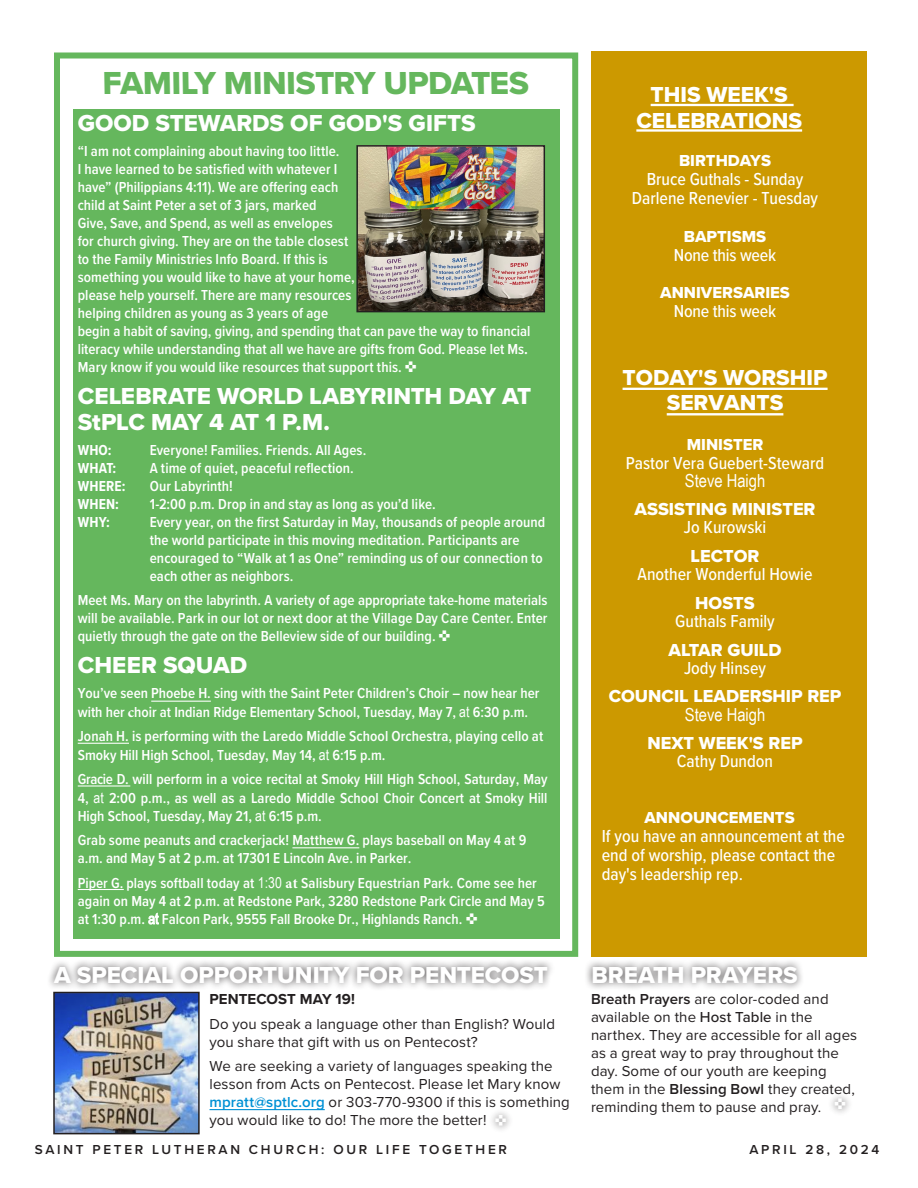
<style>
.page{position:relative;width:918px;height:1188px;background:#fff}
.page>*{position:absolute;margin:0;border:0;box-sizing:border-box;transform-origin:0 0}
.ARTICLE-3-BODY{font:33px "Proxima Nova Extrabld";color:#65b75d}
.ARTICLE-3-BODY-2{font:24px/25.5px "Proxima Nova Extrabld";color:#fff}
.t1{font:22.5px/25.5px "Proxima Nova Extrabld";color:#fff;text-align:center}
.t2{font:500 18px/18.9px "Proxima Nova Cond";color:#fff;text-align:center}
.t3{font:18px/18px "Proxima Nova Extrabld";color:#fff;text-align:center}
.t4{font:16.5px "Proxima Nova Extrabld";color:#fff}
.ARTICLE-3-BODY-3{font:600 15px/18px "Proxima Nova Cond";letter-spacing:.005em;color:#fff}
.ARTICLE-3-BODY-4{font:15px/18px "Proxima Nova";letter-spacing:.005em;color:#231f20}
.ARTICLE-3-BODY-5{font:700 15px "Proxima Nova Cond";letter-spacing:.01em;color:#fff}
.ARTICLE-3-BODY-6{font:700 15px "Proxima Nova";letter-spacing:.005em;color:#231f20}
.t5{font:600 13.5px "Proxima Nova";letter-spacing:.2em;color:#231f20}
.s1{font-family:"Minion Pro";font-weight:700}
.s2{font-family:"Arial Narrow";font-weight:400}
.s3{font-weight:600;color:#0091d5}
.s4{font-family:"Proxima Nova Cond";font-weight:500}
.s5{font-family:"Proxima Nova Extrabld";font-weight:400}
.s6{font-family:"Arial Narrow"}
.s7{font-weight:600}
.s8{font-weight:500}
</style>
<div class="page">
<div style="left:594px;top:54px;width:270px;height:1080px;background:#c90"></div>
<div style="left:591px;top:51px;width:276px;height:1086px;border:6px solid #c90"></div>
<div style="left:54px;top:52px;width:524px;height:905px;border:6px solid #65b75d"></div>
<div style="left:73px;top:109px;width:486px;height:830px;background:#65b75d"></div>
<hr style="left:651px;top:104px;width:143px;height:2px;background:#fff">
<hr style="left:636px;top:129px;width:166px;height:3px;background:#fff">
<hr style="left:78px;top:743px;width:51px;height:1px;background:#fff">
<hr style="left:78px;top:785px;width:52px;height:2px;background:#fff">
<hr style="left:78px;top:889px;width:46px;height:1px;background:#fff">
<div style="left:585px;top:957px;width:305px;height:186px;background:#fff"></div>
<img style="left:359px;top:148px;width:183px;height:161px">
<div style="left:356px;top:145px;width:189px;height:167px;border:2px solid #231f20"></div>
<hr style="left:210px;top:1109px;width:115px;height:1px;background:#0091d5">
<div style="left:46px;top:958px;width:510px;height:34px;background:#231f20;opacity:.75"></div>
<img style="left:56px;top:995px;width:141px;height:136px">
<div style="left:53px;top:992px;width:147px;height:142px;border:2px solid #231f20"></div>
<div style="left:584px;top:958px;width:221px;height:34px;background:#231f20;opacity:.75"></div>
<div style="left:488px;top:1108px;width:26px;height:25px;background:#231f20;opacity:.75"></div>
<div style="left:827px;top:1092px;width:26px;height:25px;background:#231f20;opacity:.75"></div>
<hr style="left:623px;top:388px;width:205px;height:2px;background:#fff">
<hr style="left:667px;top:413px;width:116px;height:2px;background:#fff">
<hr style="left:151px;top:701px;width:60px;height:1px;background:#fff">
<hr style="left:292px;top:847px;width:67px;height:1px;background:#fff">
<svg style="left:496px;top:1115px;width:10px;height:11px"></svg>
<svg style="left:835px;top:1099px;width:10px;height:10px"></svg>
<p class="ARTICLE-3-BODY" style="left:103px;top:58px;width:429px">FAMILY MINISTRY UPDATES</p>
<p class="ARTICLE-3-BODY-2" style="left:78px;top:110px;width:399px">GOOD STEWARDS OF GOD'S GIFTS</p>
<p class="ARTICLE-3-BODY-3" style="left:78px;top:142px;width:263px">“I am not complaining about having too little.<br>I have learned to be satisfied with whatever I have” (Philippians 4:11). We are offering each</p>
<p class="ARTICLE-3-BODY-3" style="left:78px;top:196px;width:454px">child at Saint Peter a set of 3 jars, marked<br>Give, Save, and Spend, as well as envelopes<br>for church giving. They are on the table closest<br>to the Family Ministries Info Board. If this is<br>something you would like to have at your home,<br>please help yourself. There are many resources<br>helping children as young as 3 years of age<br>begin a habit of saving, giving, and spending that can pave the way to financial literacy while understanding that all we have are gifts from God. Please let Ms<span class="s1">.<br></span>Mary know if you would like resources that support this. ✜</p>
<p class="ARTICLE-3-BODY-2" style="left:78px;top:383px;width:455px">CELEBRATE WORLD LABYRINTH DAY AT<br>StPLC MAY 4 AT 1 P.M.</p>
<p class="ARTICLE-3-BODY-5" style="left:78px;top:438px;width:35px">WHO:</p>
<p class="ARTICLE-3-BODY-3" style="left:150px;top:440px;width:218px">Everyone! Families. Friends. All Ages.</p>
<p class="ARTICLE-3-BODY-5" style="left:78px;top:456px;width:40px">WHAT:</p>
<p class="ARTICLE-3-BODY-3" style="left:150px;top:458px;width:206px">A time of quiet, peaceful reflection.</p>
<p class="ARTICLE-3-BODY-5" style="left:78px;top:474px;width:49px">WHERE:</p>
<p class="ARTICLE-3-BODY-3" style="left:150px;top:476px;width:85px">Our Labyrinth!</p>
<p class="ARTICLE-3-BODY-5" style="left:78px;top:492px;width:43px">WHEN:</p>
<p class="ARTICLE-3-BODY-3" style="left:150px;top:494px;width:287px">1-2:00 p.m. Drop in and stay as long as you’d like.</p>
<p class="ARTICLE-3-BODY-5" style="left:78px;top:510px;width:34px">WHY:</p>
<p class="ARTICLE-3-BODY-3" style="left:150px;top:512px;width:397px">Every year, on the first Saturday in May, thousands of people around the world participate in this moving meditation. Participants are encouraged to “Walk at 1 as One” reminding us of our connection to each other as neighbors.</p>
<p class="ARTICLE-3-BODY-3" style="left:78px;top:591px;width:471px;text-align:justify">Meet Ms<span class="s1">.</span> Mary on the labyrinth. A variety of age appropriate take-home materials will be available. Park in our lot or next door at the Village Day Care Center. Enter quietly through the gate on the Belleview side of our building. ✜</p>
<p class="ARTICLE-3-BODY-2" style="left:78px;top:652px;width:171px">CHEER SQUAD</p>
<p class="ARTICLE-3-BODY-3" style="left:78px;top:684px;width:463px;line-height:18.6px">You’ve seen Phoebe H. sing with the Saint Peter Children’s Choir – now hear her with her <span class="s1">c</span>hoir at Indian Ridge Elementary School, Tuesday, May 7, <span class="s2">at</span> 6:30 p.m.</p>
<p class="ARTICLE-3-BODY-3" style="left:78px;top:727px;width:467px;line-height:18.6px">Jonah H. is performing with the Laredo Middle School Orchestra, playing cello at<br>Smoky Hill High School, Tuesday, May 14, <span class="s2">at</span> 6:15 p.m.</p>
<p class="ARTICLE-3-BODY-3" style="left:78px;top:770px;width:471px;text-align:justify">Gracie D. will perform in a voice recital at Smoky Hill High School, Saturday, May 4, <span class="s2">at</span> 2:00 p.m., as well as a Laredo Middle School Choir Concert at Smoky Hill High School, Tuesday, May 21, <span class="s2">at</span> 6:15 p.m.</p>
<p class="ARTICLE-3-BODY-3" style="left:78px;top:831px;width:450px">Grab some peanuts and crackerjack! Matthew G. plays baseball on May 4 at 9 a.m. and May 5 at 2 p.m. at 17301 E Lincoln Ave. in Parker.</p>
<p class="ARTICLE-3-BODY-3" style="left:78px;top:874px;width:469px">Piper G. plays softball today at <span class="s2">1:30</span> <span class="s1">at</span> Salisbury Equestrian Park. Come see her again on May 4 at 2 p.m. at Redstone Park, 3280 Redstone Park Circle and May 5 at 1:30 p.m. <span class="s2">at</span> Falcon Park, 9555 Fall Brooke Dr., Highlands Ranch. ✜</p>
<p class="ARTICLE-3-BODY-2" style="left:54px;top:962px;width:496px">A SPECIAL OPPORTUNITY FOR PENTECOST</p>
<p class="ARTICLE-3-BODY-6" style="left:210px;top:988px;width:147px">PENTECOST MAY 19!</p>
<p class="ARTICLE-3-BODY-4" style="left:210px;top:1014px;width:347px">Do you speak a language other than English? Would you share that gift with us on Pentecost?</p>
<p class="ARTICLE-3-BODY-4" style="left:210px;top:1057px;width:362px">We are seeking a variety of languages speaking the lesson from Acts on Pentecost. Please let Mary know <span class="s3">mpratt@sptlc.org</span> or 303-770-9300 if this is something you would like to do! The more the better!</p>
<p class="t1" style="left:636px;top:81px;width:167px">THIS WEEK'S<br>CELEBRATIONS</p>
<p class="t4" style="left:679px;top:149px;width:94px">BIRTHDAYS</p>
<p class="t2" style="left:632px;top:169px;width:188px">Bruce Guthals - Sunday<br>Darlene Renevier - Tuesday</p>
<p class="t4" style="left:684px;top:224px;width:84px">BAPTISMS</p>
<p class="t2" style="left:674px;top:244px;width:104px">None this week</p>
<p class="t4" style="left:660px;top:280px;width:131px">ANNIVERSARIES</p>
<p class="t2" style="left:674px;top:301px;width:104px">None this week</p>
<p class="t1" style="left:623px;top:364px;width:207px">TODAY'S WORSHIP<br>SERVANTS</p>
<p class="t4" style="left:687px;top:432px;width:78px">MINISTER</p>
<p class="t2" style="left:626px;top:453px;width:200px;line-height:18.3px">Pastor Vera Guebert-Steward<br><span class="s2">Steve Haigh</span></p>
<p class="t3" style="left:635px;top:500px;width:182px">ASSISTING MINISTER<br><span class="s4">Jo Kurowski</span></p>
<p class="t2" style="left:638px;top:546px;width:176px;line-height:18px"><span class="s5">LECTOR<br></span>Another Wonderful Howie</p>
<p class="t2" style="left:675px;top:593px;width:101px;line-height:18px"><span class="s5">HOSTS<br></span>Guthals Family</p>
<p class="t3" style="left:669px;top:640px;width:114px">ALTAR GUILD<br><span class="s4">Jody Hinsey</span></p>
<p class="t3" style="left:609px;top:687px;width:234px;line-height:18.8px">COUNCIL LEADERSHIP REP<br><span class="s6">Steve Haigh</span></p>
<p class="t3" style="left:648px;top:734px;width:157px">NEXT WEEK'S REP<br><span class="s4">Cathy Dundon</span></p>
<p class="t4" style="left:644px;top:806px;width:152px">ANNOUNCEMENTS</p>
<p class="t2" style="left:602px;top:826px;width:245px;text-align:left">If you have an announcement at the end of worship, please contact the day's leadership rep.</p>
<p class="ARTICLE-3-BODY-2" style="left:591px;top:962px;width:208px">BREATH PRAYERS</p>
<p class="ARTICLE-3-BODY-4" style="left:591px;top:989px;width:268px"><span class="s7">Breath Prayers</span> are color-coded and available on the <span class="s8">Host Table</span> in the narthex. They are accessible for all ages as a great way to pray throughout the day. Some of our youth are keeping them in the <span class="s7">Blessing Bowl</span> they created, reminding them to pause and pray.</p>
<p class="t5" style="left:35px;top:1139px;width:474px">SAINT PETER LUTHERAN CHURCH: OUR LIFE TOGETHER</p>
<p class="t5" style="left:749px;top:1139px;width:131px">APRIL 28, 2024</p>
</div>
